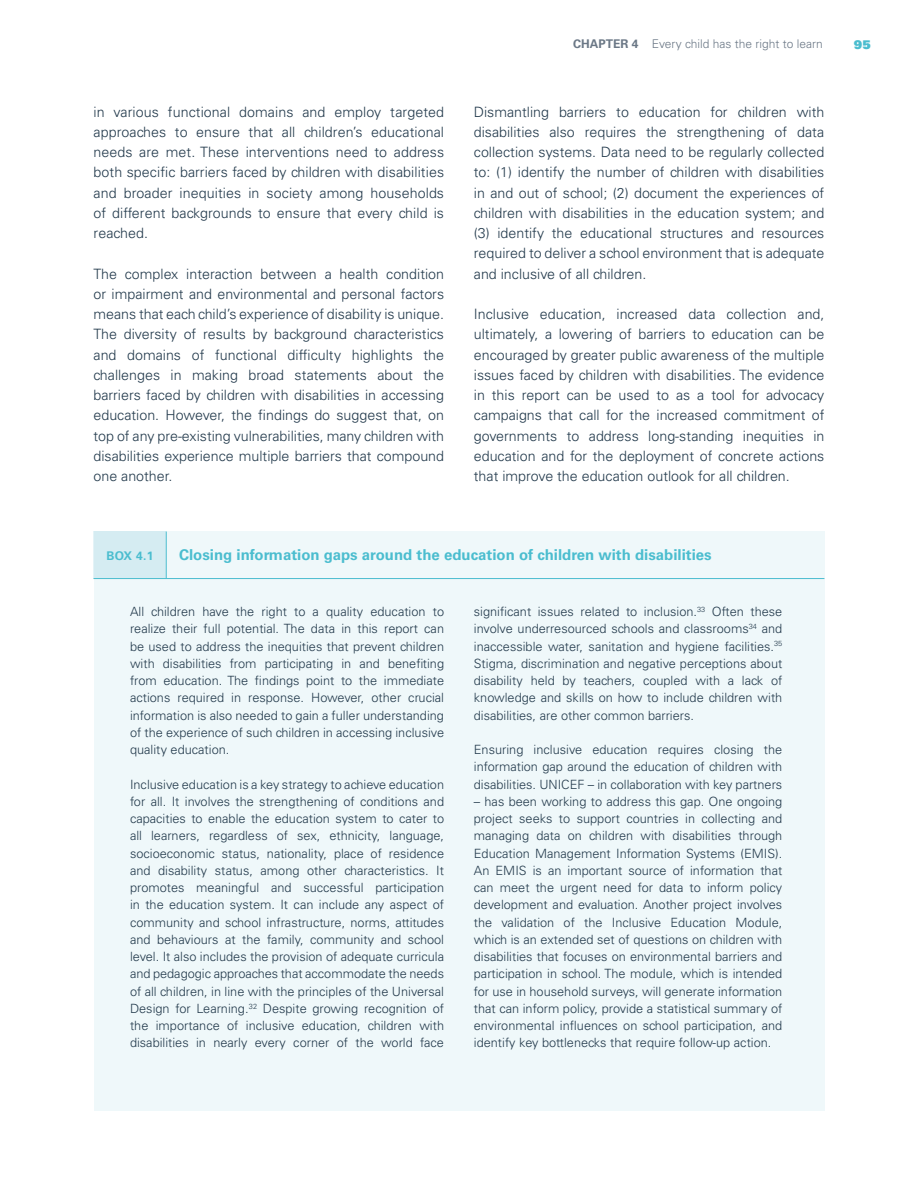
<style>
.page{position:relative;width:918px;height:1188px;background:#fff}
.page>*{position:absolute;margin:0;border:0;box-sizing:border-box;transform-origin:0 0}
.t1{font:700 15px "Univers LT Std";color:#4bbdcf}
.t2{font:300 14.25px/20.2px "Univers LT Std";color:#233a4c;text-align:justify}
.t3{font:300 12.75px/17.2px "Univers LT Std";color:#233a4c;text-align:justify}
.t4{font:300 12px "Univers LT Std";color:#465668}
.t5{font:700 12px "Univers LT Std";color:#4bbdcf}
.t6{font:12px "Univers LT Std X Black";color:#4bbdcf}
.s1{font-weight:700}
</style>
<div class="page">
<div style="left:94px;top:531px;width:730px;height:580px;background:#eff8fa"></div>
<div style="left:94px;top:531px;width:72px;height:48px;background:#d5ecf2"></div>
<hr style="left:94px;top:578px;width:730px;height:1px;background:#4bbdcf">
<hr style="left:166px;top:531px;width:1px;height:48px;background:#4bbdcf">
<p class="t2" style="left:94px;top:101px;width:352px">in various functional domains and employ targeted approaches to ensure that all children’s educational needs are met. These interventions need to address both specific barriers faced by children with disabilities and broader inequities in society among households of different backgrounds to ensure that every child is reached.</p>
<p class="t2" style="left:94px;top:263px;width:352px">The complex interaction between a health condition or impairment and environmental and personal factors means that each child’s experience of disability is unique.<br>The diversity of results by background characteristics and domains of functional difficulty highlights the challenges in making broad statements about the barriers faced by children with disabilities in accessing education. However, the findings do suggest that, on top of any pre-existing vulnerabilities, many children with disabilities experience multiple barriers that compound one another.</p>
<p class="t4" style="left:573px;top:37px;width:251px"><span class="s1">CHAPTER 4</span> Every child has the right to learn</p>
<p class="t6" style="left:854px;top:37px;width:18px">95</p>
<p class="t2" style="left:474px;top:101px;width:352px">Dismantling barriers to education for children with disabilities also requires the strengthening of data collection systems. Data need to be regularly collected to: (1) identify the number of children with disabilities in and out of school; (2) document the experiences of children with disabilities in the education system; and (3) identify the educational structures and resources required to deliver a school environment that is adequate and inclusive of all children.</p>
<p class="t2" style="left:474px;top:304px;width:352px">Inclusive education, increased data collection and, ultimately, a lowering of barriers to education can be encouraged by greater public awareness of the multiple issues faced by children with disabilities. The evidence in this report can be used to as a tool for advocacy campaigns that call for the increased commitment of governments to address long-standing inequities in education and for the deployment of concrete actions that improve the education outlook for all children.</p>
<p class="t5" style="left:107px;top:548px;width:48px">BOX 4.1</p>
<p class="t1" style="left:179px;top:546px;width:534px">Closing information gaps around the education of children with disabilities</p>
<p class="t3" style="left:130px;top:603px;width:316px">All children have the right to a quality education to realize their full potential. The data in this report can be used to address the inequities that prevent children with disabilities from participating in and benefiting from education. The findings point to the immediate actions required in response. However, other crucial information is also needed to gain a fuller understanding of the experience of such children in accessing inclusive quality education.</p>
<p class="t3" style="left:130px;top:776px;width:316px">Inclusive education is a key strategy to achieve education for all. It involves the strengthening of conditions and capacities to enable the education system to cater to all learners, regardless of sex, ethnicity, language, socioeconomic status, nationality, place of residence and disability status, among other characteristics. It promotes meaningful and successful participation in the education system. It can include any aspect of community and school infrastructure, norms, attitudes and behaviours at the family, community and school level. It also includes the provision of adequate curricula and pedagogic approaches that accommodate the needs of all children, in line with the principles of the Universal Design for Learning.<sup>32</sup> Despite growing recognition of the importance of inclusive education, children with disabilities in nearly every corner of the world face</p>
<p class="t3" style="left:474px;top:603px;width:310px">significant issues related to inclusion.<sup>33</sup> Often these involve underresourced schools and classrooms<sup>34</sup> and inaccessible water, sanitation and hygiene facilities.<sup>35<br></sup>Stigma, discrimination and negative perceptions about disability held by teachers, coupled with a lack of knowledge and skills on how to include children with disabilities, are other common barriers.</p>
<p class="t3" style="left:474px;top:741px;width:310px">Ensuring inclusive education requires closing the information gap around the education of children with disabilities. UNICEF – in collaboration with key partners</p>
<p class="t3" style="left:474px;top:793px;width:310px">– has been working to address this gap. One ongoing project seeks to support countries in collecting and managing data on children with disabilities through Education Management Information Systems (EMIS).<br>An EMIS is an important source of information that can meet the urgent need for data to inform policy development and evaluation. Another project involves the validation of the Inclusive Education Module, which is an extended set of questions on children with disabilities that focuses on environmental barriers and participation in school. The module, which is intended for use in household surveys, will generate information that can inform policy, provide a statistical summary of environmental influences on school participation, and identify key bottlenecks that require follow-up action.</p>
</div>
